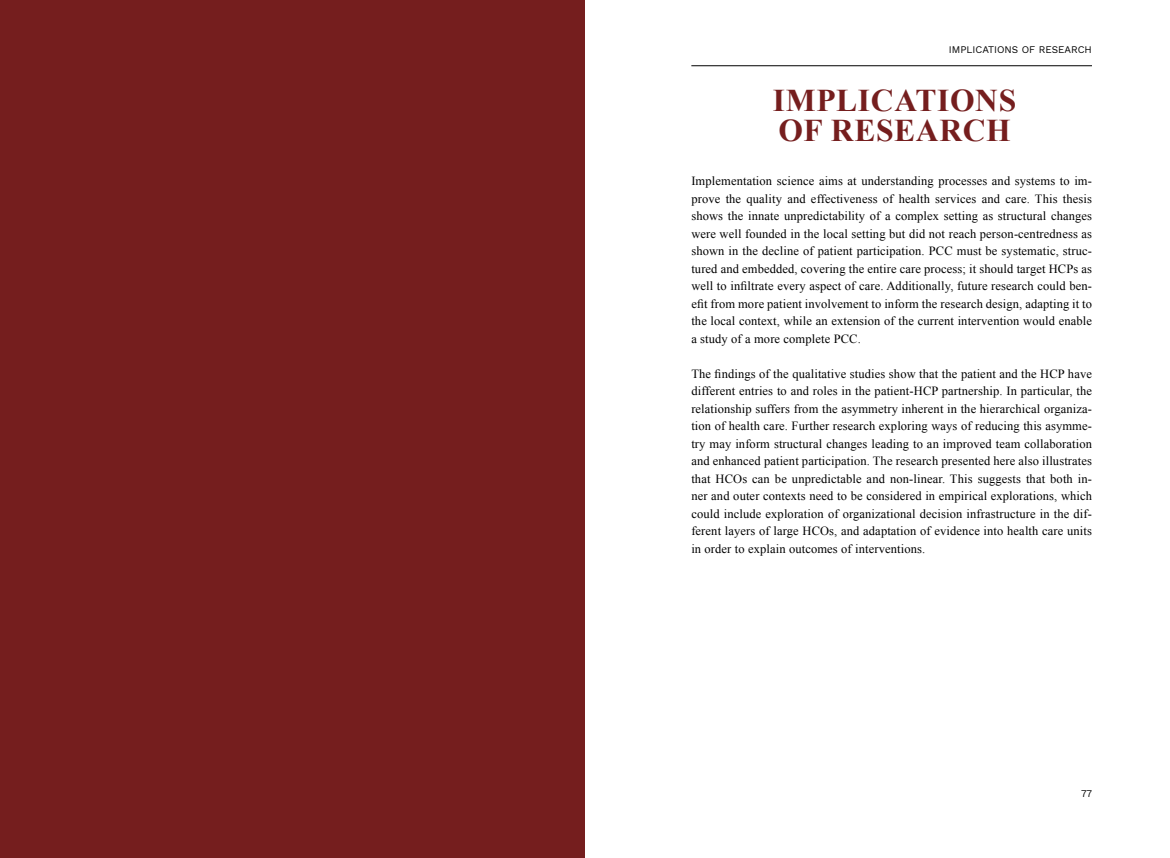
<style>
.page{position:relative;width:1170px;height:858px;background:#fff}
.page>*{position:absolute;margin:0;border:0;box-sizing:border-box;transform-origin:0 0}
.t1{font:700 31.62px/30.1px "Times New Roman";letter-spacing:.02em;color:#751e1e}
.t2{font:12.5px/17.5px "Times New Roman";letter-spacing:.01em;color:#000;text-align:justify}
.t3{font:10px "Work Sans";color:#000}
</style>
<div class="page">
<div style="left:0;top:0;width:585px;height:857px;background:#751e1e"></div>
<hr style="left:691px;top:65px;width:400px;height:1px;background:#000">
<p class="t3" style="left:948px;top:44px;width:144px">IMPLICATIONS OF RESEARCH</p>
<h1 class="t1" style="left:772px;top:84px;width:245px">IMPLICATIONS<br>OF RESEARCH</h1>
<p class="t2" style="left:691px;top:172px;width:402px">Implementation science aims at understanding processes and systems to im&shy;prove the quality and effectiveness of health services and care. This thesis shows the innate unpredictability of a complex setting as structural changes were well founded in the local setting but did not reach person-centredness as shown in the decline of patient participation. PCC must be systematic, struc&shy;tured and embedded, covering the entire care process; it should target HCPs as well to infiltrate every aspect of care. Additionally, future research could ben&shy;efit from more patient involvement to inform the research design, adapting it to the local context, while an extension of the current intervention would enable a study of a more complete PCC.</p>
<p class="t2" style="left:691px;top:364px;width:402px">The findings of the qualitative studies show that the patient and the HCP have different entries to and roles in the patient-HCP partnership. In particular, the relationship suffers from the asymmetry inherent in the hierarchical organiza&shy;tion of health care. Further research exploring ways of reducing this asymme&shy;try may inform structural changes leading to an improved team collaboration and enhanced patient participation. The research presented here also illustrates that HCOs can be unpredictable and non-linear. This suggests that both in&shy;ner and outer contexts need to be considered in empirical explorations, which could include exploration of organizational decision infrastructure in the dif&shy;ferent layers of large HCOs, and adaptation of evidence into health care units in order to explain outcomes of interventions.</p>
<p class="t3" style="left:1080px;top:787px;width:13px">77</p>
</div>
